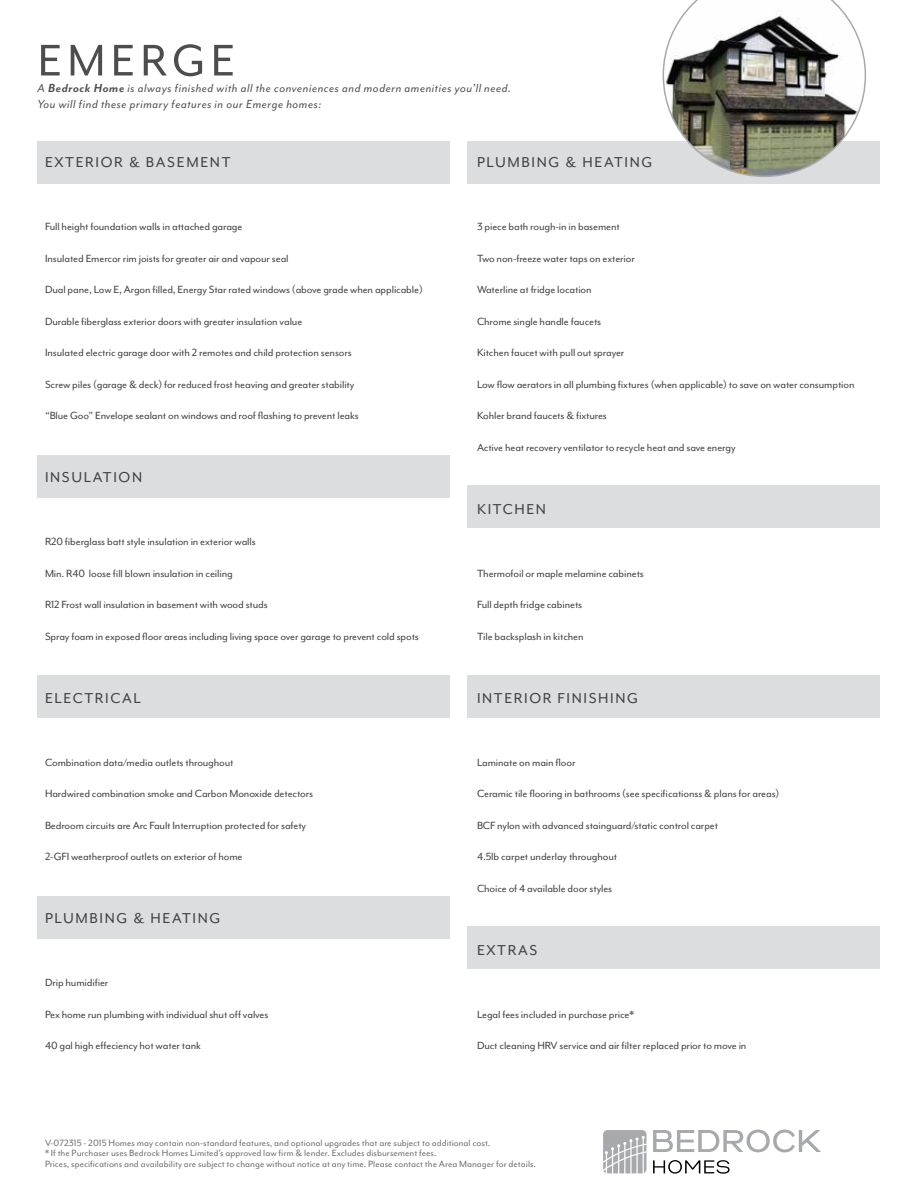
<style>
.page{position:relative;width:918px;height:1188px;background:#fff}
.page>*{position:absolute;margin:0;border:0;box-sizing:border-box;transform-origin:0 0}
.t1{font:51px "Mr Eaves Mod OT";letter-spacing:.1em;color:#4d4d4f}
.t2{font:16.5px "Mr Eaves Mod OT";letter-spacing:.1em;color:#414042}
.t3{font:italic 13.5px/16.5px "Mr Eaves Mod OT";letter-spacing:.04em;color:#4d4d4f}
.t4{font:12px "Mr Eaves Mod OT";letter-spacing:-.01em;color:#414042}
.t5{font:10.5px/10.5px "Mr Eaves Mod OT";color:#6d6e71}
.s1{font-weight:700}
</style>
<div class="page">
<svg style="left:603px;top:1130px;width:44px;height:43px;background:#babbbe"></svg>
<svg style="left:653px;top:1130px;width:168px;height:22px"></svg>
<svg style="left:653px;top:1160px;width:77px;height:14px"></svg>
<div style="left:38px;top:141px;width:412px;height:43px;background:#dcddde"></div>
<div style="left:38px;top:455px;width:412px;height:42px;background:#dcddde"></div>
<div style="left:38px;top:676px;width:412px;height:42px;background:#dcddde"></div>
<div style="left:38px;top:896px;width:412px;height:43px;background:#dcddde"></div>
<div style="left:467px;top:141px;width:413px;height:43px;background:#dcddde"></div>
<div style="left:467px;top:927px;width:413px;height:42px;background:#dcddde"></div>
<div style="left:467px;top:485px;width:413px;height:43px;background:#dcddde"></div>
<div style="left:467px;top:676px;width:413px;height:42px;background:#dcddde"></div>
<svg style="left:663px;top:0;width:203px;height:177px"></svg>
<h1 class="t1" style="left:38px;top:32px;width:199px">EMERGE</h1>
<p class="t3" style="left:38px;top:80px;width:475px">A <span class="s1">Bedrock Home</span> is always finished with all the conveniences and modern amenities you’ll need.<br>You will find these primary features in our Emerge homes:</p>
<h2 class="t2" style="left:45px;top:153px;width:187px">EXTERIOR &amp; BASEMENT</h2>
<p class="t4" style="left:45px;top:220px;width:199px">Full height foundation walls in attached garage</p>
<p class="t4" style="left:45px;top:252px;width:245px">Insulated Emercor rim joists for greater air and vapour seal</p>
<p class="t4" style="left:45px;top:283px;width:379px">Dual pane, Low E, Argon filled, Energy Star rated windows (above grade when applicable)</p>
<p class="t4" style="left:45px;top:315px;width:259px">Durable fiberglass exterior doors with greater insulation value</p>
<p class="t4" style="left:45px;top:346px;width:308px">Insulated electric garage door with 2 remotes and child protection sensors</p>
<p class="t4" style="left:45px;top:378px;width:311px">Screw piles (garage &amp; deck) for reduced frost heaving and greater stability</p>
<p class="t4" style="left:45px;top:409px;width:315px">“Blue Goo” Envelope sealant on windows and roof flashing to prevent leaks</p>
<h2 class="t2" style="left:45px;top:468px;width:99px">INSULATION</h2>
<p class="t4" style="left:45px;top:535px;width:212px">R20 fiberglass batt style insulation in exterior walls</p>
<p class="t4" style="left:45px;top:567px;width:189px">Min. R40 loose fill blown insulation in ceiling</p>
<p class="t4" style="left:45px;top:598px;width:224px">R12 Frost wall insulation in basement with wood studs</p>
<p class="t4" style="left:45px;top:630px;width:375px">Spray foam in exposed floor areas including living space over garage to prevent cold spots</p>
<h2 class="t2" style="left:45px;top:689px;width:97px">ELECTRICAL</h2>
<p class="t4" style="left:45px;top:756px;width:190px">Combination data/media outlets throughout</p>
<p class="t4" style="left:45px;top:787px;width:270px">Hardwired combination smoke and Carbon Monoxide detectors</p>
<p class="t4" style="left:45px;top:819px;width:263px">Bedroom circuits are Arc Fault Interruption protected for safety</p>
<p class="t4" style="left:45px;top:850px;width:199px">2-GFI weatherproof outlets on exterior of home</p>
<h2 class="t2" style="left:45px;top:909px;width:177px">PLUMBING &amp; HEATING</h2>
<p class="t4" style="left:45px;top:976px;width:65px">Drip humidifier</p>
<p class="t4" style="left:45px;top:1008px;width:225px">Pex home run plumbing with individual shut off valves</p>
<p class="t4" style="left:45px;top:1039px;width:157px">40 gal high effeciency hot water tank</p>
<h2 class="t2" style="left:477px;top:153px;width:177px">PLUMBING &amp; HEATING</h2>
<p class="t4" style="left:477px;top:220px;width:144px">3 piece bath rough-in in basement</p>
<p class="t4" style="left:477px;top:252px;width:159px">Two non-freeze water taps on exterior</p>
<p class="t4" style="left:477px;top:283px;width:116px">Waterline at fridge location</p>
<p class="t4" style="left:477px;top:315px;width:126px">Chrome single handle faucets</p>
<p class="t4" style="left:477px;top:346px;width:149px">Kitchen faucet with pull out sprayer</p>
<p class="t4" style="left:477px;top:378px;width:379px">Low flow aerators in all plumbing fixtures (when applicable) to save on water consumption</p>
<p class="t4" style="left:477px;top:409px;width:131px">Kohler brand faucets &amp; fixtures</p>
<p class="t4" style="left:477px;top:441px;width:260px">Active heat recovery ventilator to recycle heat and save energy</p>
<h2 class="t2" style="left:477px;top:500px;width:71px">KITCHEN</h2>
<p class="t4" style="left:477px;top:567px;width:168px">Thermofoil or maple melamine cabinets</p>
<p class="t4" style="left:477px;top:598px;width:107px">Full depth fridge cabinets</p>
<p class="t4" style="left:477px;top:630px;width:108px">Tile backsplash in kitchen</p>
<h2 class="t2" style="left:477px;top:689px;width:163px">INTERIOR FINISHING</h2>
<p class="t4" style="left:477px;top:756px;width:100px">Laminate on main floor</p>
<p class="t4" style="left:477px;top:787px;width:304px">Ceramic tile flooring in bathrooms (see specificationss &amp; plans for areas)</p>
<p class="t4" style="left:477px;top:819px;width:243px">BCF nylon with advanced stainguard/static control carpet</p>
<p class="t4" style="left:477px;top:850px;width:142px">4.5lb carpet underlay throughout</p>
<p class="t4" style="left:477px;top:882px;width:137px">Choice of 4 available door styles</p>
<h2 class="t2" style="left:477px;top:941px;width:62px">EXTRAS</h2>
<p class="t4" style="left:477px;top:1008px;width:159px">Legal fees included in purchase price*</p>
<p class="t4" style="left:477px;top:1039px;width:271px">Duct cleaning HRV service and air filter replaced prior to move in</p>
<p class="t5" style="left:45px;top:1137px;width:493px">V-072315 - 2015 Homes may contain non-standard features, and optional upgrades that are subject to additional cost.<br>* If the Purchaser uses Bedrock Homes Limited’s approved law firm &amp; lender. Excludes disbursement fees.<br>Prices, specifications and availability are subject to change without notice at any time. Please contact the Area Manager for details.</p>
</div>
